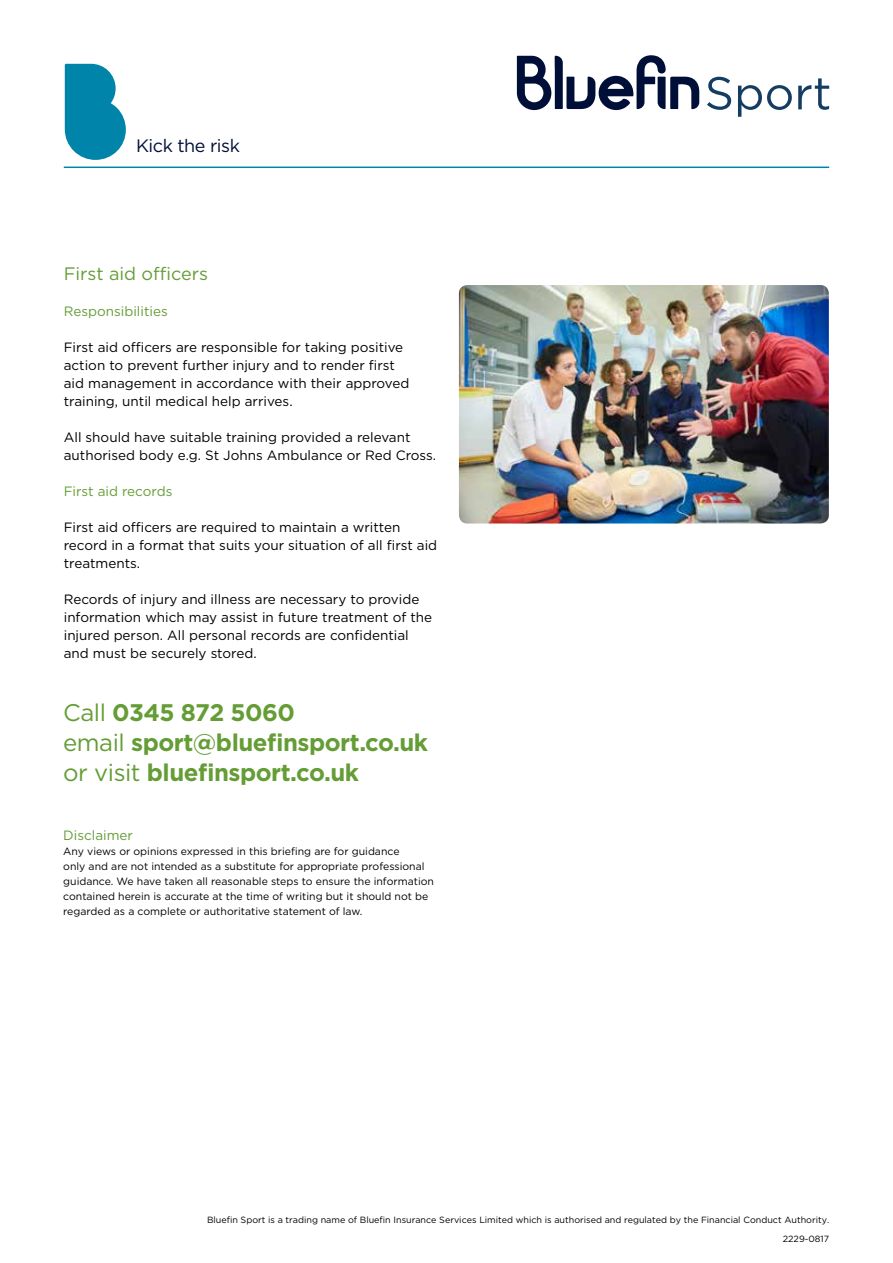
<style>
.page{position:relative;width:893px;height:1263px;background:#fff}
.page>*{position:absolute;margin:0;border:0;box-sizing:border-box;transform-origin:0 0}
.t1{font:700 24px/30px "Gotham";letter-spacing:-.02em;color:#649d35}
.t2{font:18px "Gotham";color:#649d35}
.t3{font:18px "Gotham";letter-spacing:-.025em;color:#000f38}
.t4{font:13.5px/18px "Gotham";color:#000}
.t5{font:13.5px "Gotham";color:#649d35}
.t6{font:10.5px/15px "Gotham";color:#000}
.t7{font:9px/19.5px "Gotham";color:#000;text-align:right}
.s1{font-weight:400}
</style>
<div class="page">
<hr style="left:64px;top:167px;width:765px;height:1px;background:#0084a9">
<svg style="left:517px;top:55px;width:182px;height:55px"></svg>
<svg style="left:707px;top:77px;width:24px;height:33px"></svg>
<svg style="left:738px;top:85px;width:54px;height:32px"></svg>
<svg style="left:798px;top:78px;width:31px;height:32px"></svg>
<svg style="left:65px;top:64px;width:61px;height:96px"></svg>
<img style="left:459px;top:285px;width:370px;height:238px">
<h2 class="t3" style="left:136px;top:134px;width:105px">Kick the risk</h2>
<h2 class="t2" style="left:64px;top:262px;width:146px">First aid officers</h2>
<p class="t5" style="left:64px;top:303px;width:105px">Responsibilities</p>
<p class="t4" style="left:64px;top:338px;width:347px">First aid officers are responsible for taking positive action to prevent further injury and to render first aid management in accordance with their approved training, until medical help arrives.</p>
<p class="t4" style="left:64px;top:428px;width:374px">All should have suitable training provided a relevant authorised body e.g. St Johns Ambulance or Red Cross.</p>
<p class="t5" style="left:64px;top:483px;width:110px">First aid records</p>
<p class="t4" style="left:64px;top:518px;width:375px">First aid officers are required to maintain a written record in a format that suits your situation of all first aid treatments.</p>
<p class="t4" style="left:64px;top:590px;width:370px">Records of injury and illness are necessary to provide information which may assist in future treatment of the injured person. All personal records are confidential and must be securely stored.</p>
<h1 class="t1" style="left:63px;top:697px;width:366px"><span class="s1">Call</span> 0345 872 5060<br><span class="s1">email</span> sport@bluefinsport.co.uk <span class="s1">or visit</span> bluefinsport.co.uk</h1>
<p class="t5" style="left:63px;top:827px;width:71px">Disclaimer</p>
<p class="t6" style="left:63px;top:843px;width:372px">Any views or opinions expressed in this briefing are for guidance<br>only and are not intended as a substitute for appropriate professional guidance. We have taken all reasonable steps to ensure the information contained herein is accurate at the time of writing but it should not be regarded as a complete or authoritative statement of law.</p>
<p class="t7" style="left:207px;top:1210px;width:624px">Bluefin Sport is a trading name of Bluefin Insurance Services Limited which is authorised and regulated by the Financial Conduct Authority.<br>2229-0817</p>
</div>
